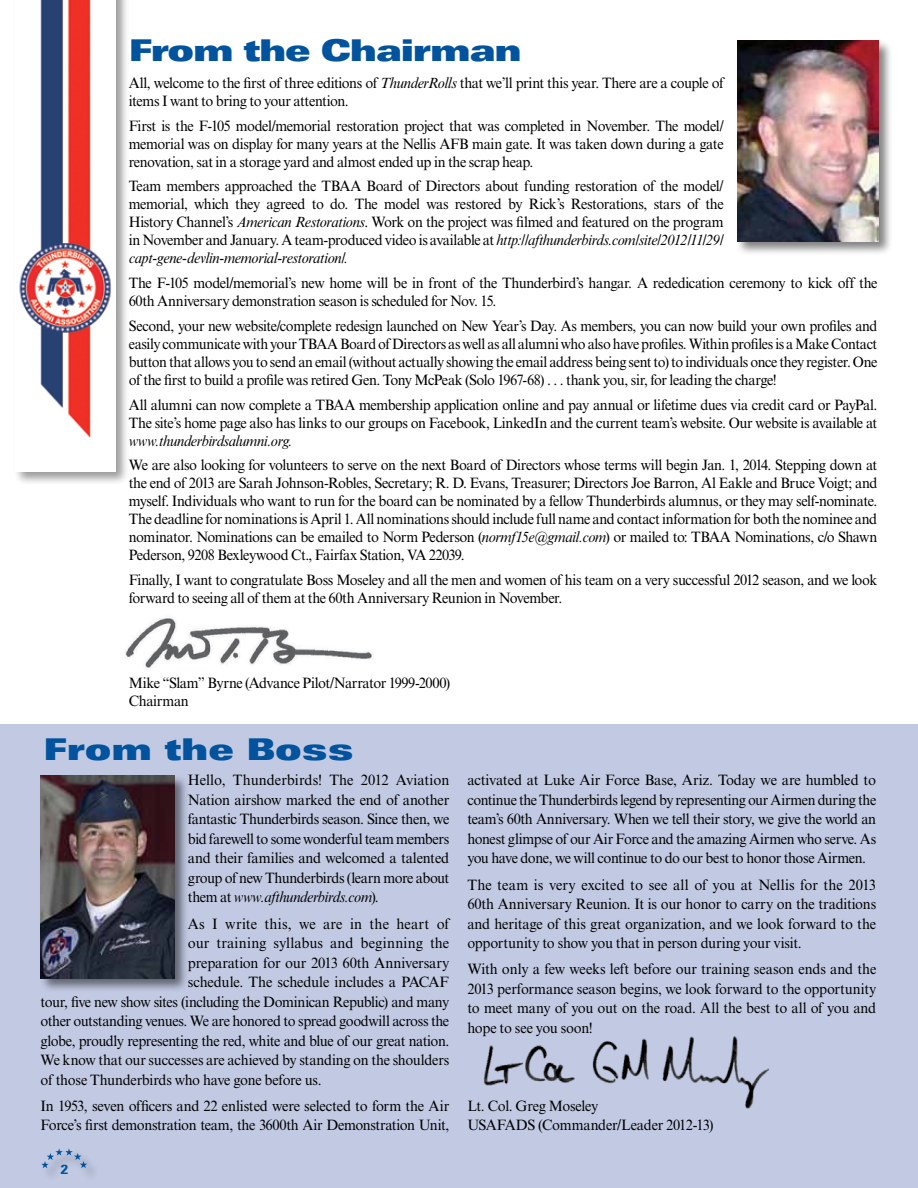
<style>
.page{position:relative;width:918px;height:1188px;background:#fff}
.page>*{position:absolute;margin:0;border:0;box-sizing:border-box;transform-origin:0 0}
.t1{font:30px "Univers LT Std X Black Ex";letter-spacing:-.04em;color:#00539c}
.t2{font:30px "Univers LT Std X Black Ex";color:#00539c}
.t3{font:15px/18px "Times New Roman MT Std";letter-spacing:-.025em;color:#000;scale:.96 1}
.t4{font:15px/19.5px "Times New Roman MT Std";letter-spacing:-.025em;color:#000;text-align:justify}
.t5{font:15px/18px "Times New Roman MT Std";letter-spacing:-.025em;color:#000;text-align:justify;scale:.95 1}
.t6{font:15px "Times New Roman MT Std";letter-spacing:.005em;color:#000}
.t7{font:15px "Times New Roman MT Std";letter-spacing:.01em;color:#000}
.t8{font:italic 15px "Times New Roman MT Std";letter-spacing:-.03em;color:#000;scale:.96 1}
.t9{font:700 condensed 13.2px "Univers LT Std";color:#00539c;scale:1.25 1}
.s1{font-style:italic}
</style>
<div class="page">
<div style="left:0;top:725px;width:918px;height:463px;background:#c2cae3"></div>
<div style="left:735px;top:39px;width:158px;height:216px;background:#000;opacity:.5"></div>
<img style="left:737px;top:41px;width:142px;height:200px">
<img style="left:125px;top:618px;width:248px;height:50px">
<div style="left:41px;top:1148px;width:59px;height:34px;background:#000;opacity:.4"></div>
<svg style="left:41px;top:1148px;width:46px;height:20px"></svg>
<div style="left:39px;top:774px;width:151px;height:219px;background:#000;opacity:.5"></div>
<img style="left:40px;top:775px;width:134px;height:203px">
<img style="left:484px;top:1036px;width:285px;height:73px">
<div style="left:13px;top:0;width:117px;height:486px;background:#000;opacity:.4"></div>
<img style="left:15px;top:0;width:100px;height:472px">
<h1 class="t1" style="left:129px;top:32px;width:395px">From the Chairman</h1>
<p class="t3" style="left:129px;top:74px;width:621px">All, welcome to the first of three editions of <span class="s1">ThunderRolls</span> that we’ll print this year. There are a couple of items I want to bring to your attention.</p>
<p class="t3" style="left:129px;top:117px;width:621px;text-align:justify">First is the F-105 model/memorial restoration project that was completed in November. The model/ memorial was on display for many years at the Nellis AFB main gate. It was taken down during a gate renovation, sat in a storage yard and almost ended up in the scrap heap.</p>
<p class="t3" style="left:129px;top:177px;width:621px;text-align:justify">Team members approached the TBAA Board of Directors about funding restoration of the model/ memorial, which they agreed to do. The model was restored by Rick’s Restorations, stars of the History Channel’s <span class="s1">American Restorations</span>. Work on the project was filmed and featured on the program in November and January. A team-produced video is available at <span class="s1">http://afthunderbirds.com/site/2012/11/29/ capt-gene-devlin-memorial-restoration/.</span></p>
<p class="t3" style="left:129px;top:274px;width:781px">The F-105 model/memorial’s new home will be in front of the Thunderbird’s hangar. A rededication ceremony to kick off the<br>60th Anniversary demonstration season is scheduled for Nov. 15.</p>
<p class="t5" style="left:129px;top:317px;width:790px">Second, your new website/complete redesign launched on New Year’s Day. As members, you can now build your own profiles and easily communicate with your TBAA Board of Directors as well as all alumni who also have profiles. Within profiles is a Make Contact button that allows you to send an email (without actually showing the email address being sent to) to individuals once they register. One of the first to build a profile was retired Gen. Tony McPeak (Solo 1967-68) . . . thank you, sir, for leading the charge!</p>
<p class="t3" style="left:129px;top:396px;width:781px">All alumni can now complete a TBAA membership application online and pay annual or lifetime dues via credit card or PayPal.<br>The site’s home page also has links to our groups on Facebook, LinkedIn and the current team’s website. Our website is available at</p>
<p class="t8" style="left:129px;top:432px;width:172px">www.thunderbirdsalumni.org.</p>
<p class="t3" style="left:129px;top:456px;width:781px;text-align:justify">We are also looking for volunteers to serve on the next Board of Directors whose terms will begin Jan. 1, 2014. Stepping down at the end of 2013 are Sarah Johnson-Robles, Secretary; R. D. Evans, Treasurer; Directors Joe Barron, Al Eakle and Bruce Voigt; and myself. Individuals who want to run for the board can be nominated by a fellow Thunderbirds alumnus, or they may self-nominate.<br>The deadline for nominations is April 1. All nominations should include full name and contact information for both the nominee and nominator. Nominations can be emailed to Norm Pederson (<span class="s1">normf15e@gmail.com</span>) or mailed to: TBAA Nominations, c/o Shawn Pederson, 9208 Bexleywood Ct., Fairfax Station, VA 22039.</p>
<p class="t3" style="left:129px;top:571px;width:781px">Finally, I want to congratulate Boss Moseley and all the men and women of his team on a very successful 2012 season, and we look forward to seeing all of them at the 60th Anniversary Reunion in November.</p>
<p class="t3" style="left:129px;top:674px;width:337px">Mike “Slam” Byrne (Advance Pilot/Narrator 1999-2000)<br>Chairman</p>
<h1 class="t2" style="left:44px;top:732px;width:312px">From the Boss</h1>
<p class="t4" style="left:188px;top:771px;width:263px">Hello, Thunderbirds! The 2012 Aviation Nation airshow marked the end of another fantastic Thunderbirds season. Since then, we bid farewell to some wonderful team members and their families and welcomed a talented group of new Thunderbirds (learn more about them at <span class="s1">www.afthunderbirds.com</span>).</p>
<p class="t7" style="left:188px;top:915px;width:263px">As I write this, we are in the heart of</p>
<p class="t6" style="left:188px;top:934px;width:263px">our training syllabus and beginning the</p>
<p class="t4" style="left:188px;top:953px;width:263px">preparation for our 2013 60th Anniversary</p>
<p class="t4" style="left:188px;top:972px;width:263px">schedule. The schedule includes a PACAF</p>
<p class="t3" style="left:40px;top:993px;width:427px">tour, five new show sites (including the Dominican Republic) and many</p>
<p class="t3" style="left:40px;top:1012px;width:427px">other outstanding venues. We are honored to spread goodwill across the</p>
<p class="t3" style="left:40px;top:1032px;width:427px">globe, proudly representing the red, white and blue of our great nation.</p>
<p class="t3" style="left:40px;top:1051px;width:427px">We know that our successes are achieved by standing on the shoulders</p>
<p class="t3" style="left:40px;top:1071px;width:294px">of those Thunderbirds who have gone before us.</p>
<p class="t4" style="left:40px;top:1096px;width:410px">In 1953, seven officers and 22 enlisted were selected to form the Air<br>Force’s first demonstration team, the 3600th Air Demonstration Unit,</p>
<p class="t9" style="left:61px;top:1161px;width:7px">2</p>
<p class="t4" style="left:467px;top:771px;width:410px">activated at Luke Air Force Base, Ariz. Today we are humbled to continue the Thunderbirds legend by representing our Airmen during the team’s 60th Anniversary. When we tell their story, we give the world an honest glimpse of our Air Force and the amazing Airmen who serve. As you have done, we will continue to do our best to honor those Airmen.</p>
<p class="t4" style="left:467px;top:875px;width:410px">The team is very excited to see all of you at Nellis for the 2013<br>60th Anniversary Reunion. It is our honor to carry on the traditions and heritage of this great organization, and we look forward to the opportunity to show you that in person during your visit.</p>
<p class="t4" style="left:467px;top:960px;width:410px">With only a few weeks left before our training season ends and the 2013 performance season begins, we look forward to the opportunity to meet many of you out on the road. All the best to all of you and hope to see you soon!</p>
<p class="t3" style="left:467px;top:1096px;width:258px;line-height:19.5px">Lt. Col. Greg Moseley<br>USAFADS (Commander/Leader 2012-13)</p>
</div>
